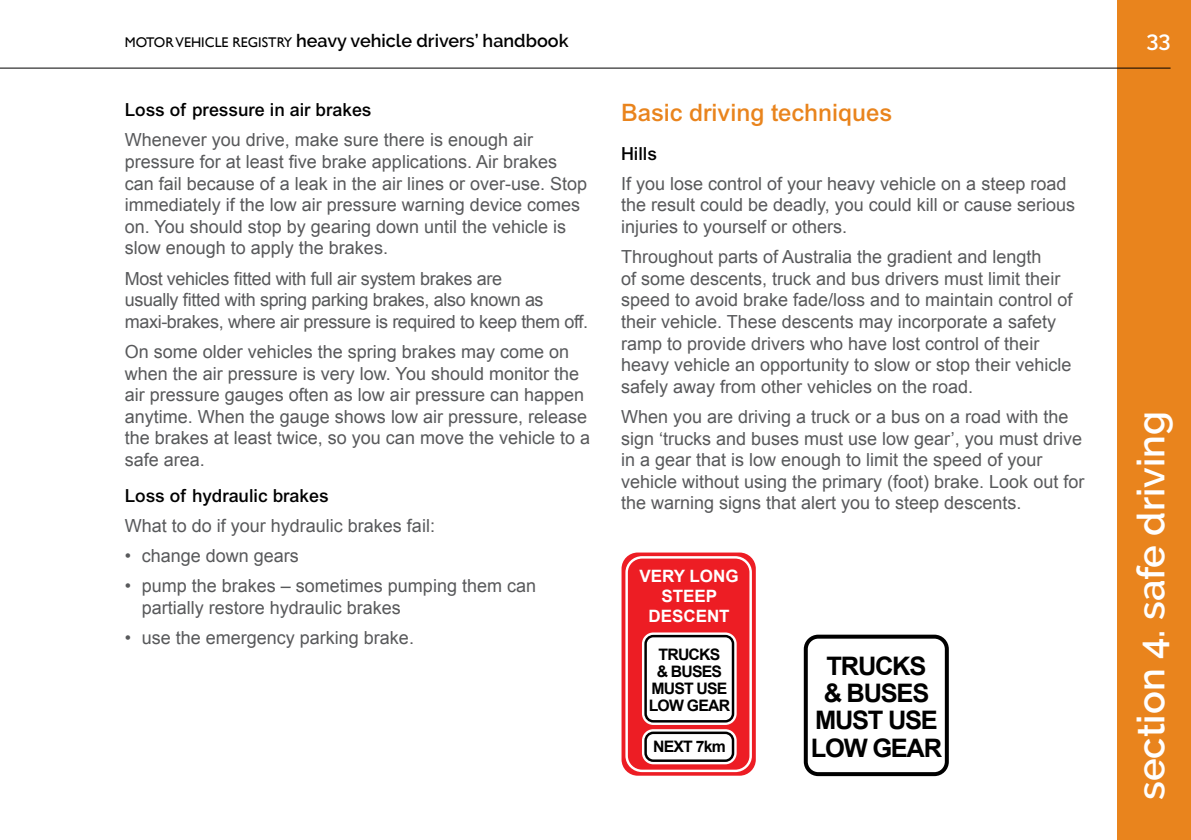
<style>
.page{position:relative;width:1191px;height:840px;background:#fff}
.page>*{position:absolute;margin:0;border:0;box-sizing:border-box;transform-origin:0 0}
.t1{font:600 38px "Raleway";color:#fff}
.t2{font:700 25.4px/27.4px "Arial";letter-spacing:-.05em;color:#000;text-align:center}
.t3{font:500 24px "Arial";color:#e9841d}
.t4{font:600 22px "Raleway";color:#fff}
.t5{font:18px/21.6px "Arial";color:#58595b}
.t6{font:18px/21.6px "Arial";letter-spacing:-.02em;color:#58595b}
.t7{font:500 18px "Arial";color:#000}
.t8{font:600 18px "Raleway";color:#000}
.t9{font:700 17px/20.4px "Arial";color:#fff;text-align:center}
.t10{font:700 15.8px/17px "Arial";letter-spacing:-.05em;color:#000;text-align:center}
.s1{font-family:"Gill Sans";font-weight:400;font-size:14px}
</style>
<div class="page">
<div style="left:1117px;top:0;width:74px;height:839px;background:#e9841d"></div>
<hr style="left:0;top:68px;width:1170px;height:1px;background:#000">
<div style="left:621px;top:552px;width:135px;height:223px;background:#ed1d24;border-radius:16px"></div>
<div style="left:625px;top:556px;width:127px;height:215px;border:2px solid #fff;border-radius:15px"></div>
<div style="left:642px;top:632px;width:94px;height:92px;background:#fff;border-radius:11px"></div>
<div style="left:644px;top:634px;width:90px;height:88px;border:2px solid #000;border-radius:8px"></div>
<div style="left:642px;top:728px;width:94px;height:35px;background:#fff;border-radius:11px"></div>
<div style="left:644px;top:731px;width:90px;height:30px;border:2px solid #000;border-radius:8px"></div>
<svg style="left:808px;top:639px;width:141px;height:137px"></svg>
<div style="left:803px;top:634px;width:145px;height:141px;border:4px solid #000;border-radius:12px"></div>
<p class="t8" style="left:125px;top:31px;width:445px"><span class="s1">MOTOR VEHICLE REGISTRY</span> heavy vehicle drivers’ handbook</p>
<p class="t7" style="left:125px;top:99px;width:248px">Loss of pressure in air brakes</p>
<p class="t5" style="left:125px;top:129px;width:464px">Whenever you drive, make sure there is enough air pressure for at least five brake applications. Air brakes can fail because of a leak in the air lines or over-use. Stop immediately if the low air pressure warning device comes on. You should stop by gearing down until the vehicle is slow enough to apply the brakes.</p>
<p class="t6" style="left:125px;top:267px;width:465px">Most vehicles fitted with full air system brakes are<br>usually fitted with spring parking brakes, also known as maxi-brakes, where air pressure is required to keep them off.</p>
<p class="t5" style="left:125px;top:341px;width:467px">On some older vehicles the spring brakes may come on when the air pressure is very low. You should monitor the air pressure gauges often as low air pressure can happen anytime. When the gauge shows low air pressure, release the brakes at least twice, so you can move the vehicle to a safe area.</p>
<p class="t7" style="left:125px;top:484px;width:205px">Loss of hydraulic brakes</p>
<p class="t5" style="left:125px;top:515px;width:312px">What to do if your hydraulic brakes fail:</p>
<p class="t5" style="left:125px;top:545px;width:176px">• change down gears</p>
<p class="t5" style="left:142px;top:575px;width:396px;text-indent:-17px">• pump the brakes – sometimes pumping them can partially restore hydraulic brakes</p>
<p class="t5" style="left:125px;top:626px;width:291px">• use the emergency parking brake.</p>
<h3 class="t3" style="left:621px;top:98px;width:273px">Basic driving techniques</h3>
<p class="t7" style="left:621px;top:143px;width:38px">Hills</p>
<p class="t5" style="left:621px;top:173px;width:455px">If you lose control of your heavy vehicle on a steep road the result could be deadly, you could kill or cause serious injuries to yourself or others.</p>
<p class="t5" style="left:621px;top:246px;width:453px">Throughout parts of Australia the gradient and length<br>of some descents, truck and bus drivers must limit their speed to avoid brake fade/loss and to maintain control of their vehicle. These descents may incorporate a safety ramp to provide drivers who have lost control of their heavy vehicle an opportunity to slow or stop their vehicle safely away from other vehicles on the road.</p>
<p class="t5" style="left:621px;top:406px;width:465px">When you are driving a truck or a bus on a road with the sign ‘trucks and buses must use low gear’, you must drive in a gear that is low enough to limit the speed of your vehicle without using the primary (foot) brake. Look out for the warning signs that alert you to steep descents.</p>
<p class="t9" style="left:639px;top:565px;width:101px">VERY LONG<br>STEEP<br>DESCENT</p>
<p class="t10" style="left:649px;top:645px;width:83px">TRUCKS<br>&amp; BUSES<br>MUST USE<br>LOW GEAR</p>
<p class="t10" style="left:653px;top:737px;width:74px">NEXT 7km</p>
<h2 class="t2" style="left:811px;top:652px;width:133px">TRUCKS<br>&amp; BUSES<br>MUST USE<br>LOW GEAR</h2>
<p class="t4" style="left:1146px;top:27px;width:26px">33</p>
<h1 class="t1" style="left:1129px;top:799px;width:390px;rotate:-90deg">section 4. safe driving</h1>
</div>
